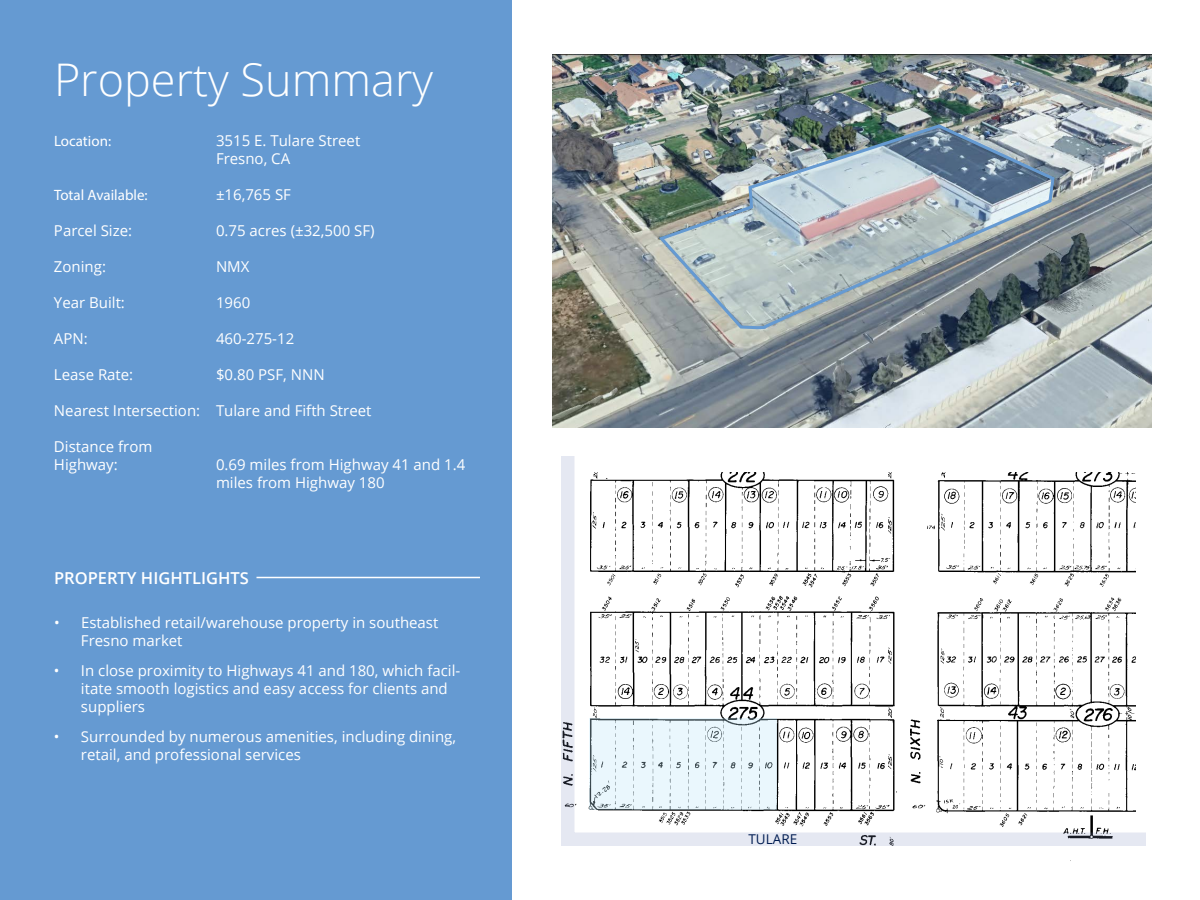
<style>
.page{position:relative;width:1200px;height:900px;background:#fff}
.page>*{position:absolute;margin:0;border:0;box-sizing:border-box;transform-origin:0 0}
.t1{font:300 45px "Open Sans";color:#fff}
.t2{font:600 16.5px "Open Sans";color:#fff}
.t3{font:15px/18px "Open Sans";color:#fff}
.t4{font:15px "Myriad Pro";color:#fff}
.t5{font:13.5px "Open Sans";color:#001c52}
</style>
<div class="page">
<div style="left:0;top:0;width:512px;height:900px;background:#659ad2"></div>
<svg style="left:561px;top:456px;width:585px;height:390px"></svg>
<hr style="left:256px;top:577px;width:224px;height:1px;background:#fff">
<svg style="left:590px;top:718px;width:187px;height:92px;background:#dfecf2"></svg>
<img style="left:552px;top:54px;width:600px;height:374px">
<img style="left:656px;top:123px;width:400px;height:212px">
<h1 class="t1" style="left:54px;top:49px;width:381px">Property Summary</h1>
<p class="t4" style="left:54px;top:132px;width:59px">Location:</p>
<p class="t3" style="left:216px;top:132px;width:146px">3515 E. Tulare Street<br>Fresno, CA</p>
<p class="t4" style="left:54px;top:186px;width:95px">Total Available:</p>
<p class="t3" style="left:216px;top:186px;width:77px">±16,765 SF</p>
<p class="t3" style="left:54px;top:222px;width:80px">Parcel Size:</p>
<p class="t3" style="left:216px;top:222px;width:160px">0.75 acres (±32,500 SF)</p>
<p class="t3" style="left:54px;top:258px;width:54px">Zoning:</p>
<p class="t3" style="left:216px;top:258px;width:35px">NMX</p>
<p class="t3" style="left:54px;top:294px;width:72px">Year Built:</p>
<p class="t3" style="left:216px;top:294px;width:36px">1960</p>
<p class="t3" style="left:54px;top:330px;width:35px">APN:</p>
<p class="t3" style="left:216px;top:330px;width:80px">460-275-12</p>
<p class="t3" style="left:54px;top:366px;width:81px">Lease Rate:</p>
<p class="t3" style="left:216px;top:366px;width:110px">$0.80 PSF, NNN</p>
<p class="t3" style="left:54px;top:402px;width:319px">Nearest Intersection: Tulare and Fifth Street</p>
<p class="t3" style="left:54px;top:438px;width:100px">Distance from<br>Highway:</p>
<p class="t3" style="left:216px;top:456px;width:251px">0.69 miles from Highway 41 and 1.4 miles from Highway 180</p>
<p class="t2" style="left:54px;top:567px;width:196px">PROPERTY HIGHTLIGHTS</p>
<p class="t3" style="left:81px;top:613px;width:359px;text-indent:-27px">• Established retail/warehouse property in southeast<br>Fresno market</p>
<p class="t3" style="left:81px;top:661px;width:381px;text-indent:-27px">• In close proximity to Highways 41 and 180, which facil&shy;itate smooth logistics and easy access for clients and suppliers</p>
<p class="t3" style="left:81px;top:727px;width:377px;text-indent:-27px">• Surrounded by numerous amenities, including dining, retail, and professional services</p>
<p class="t5" style="left:748px;top:830px;width:50px">TULARE</p>
</div>
